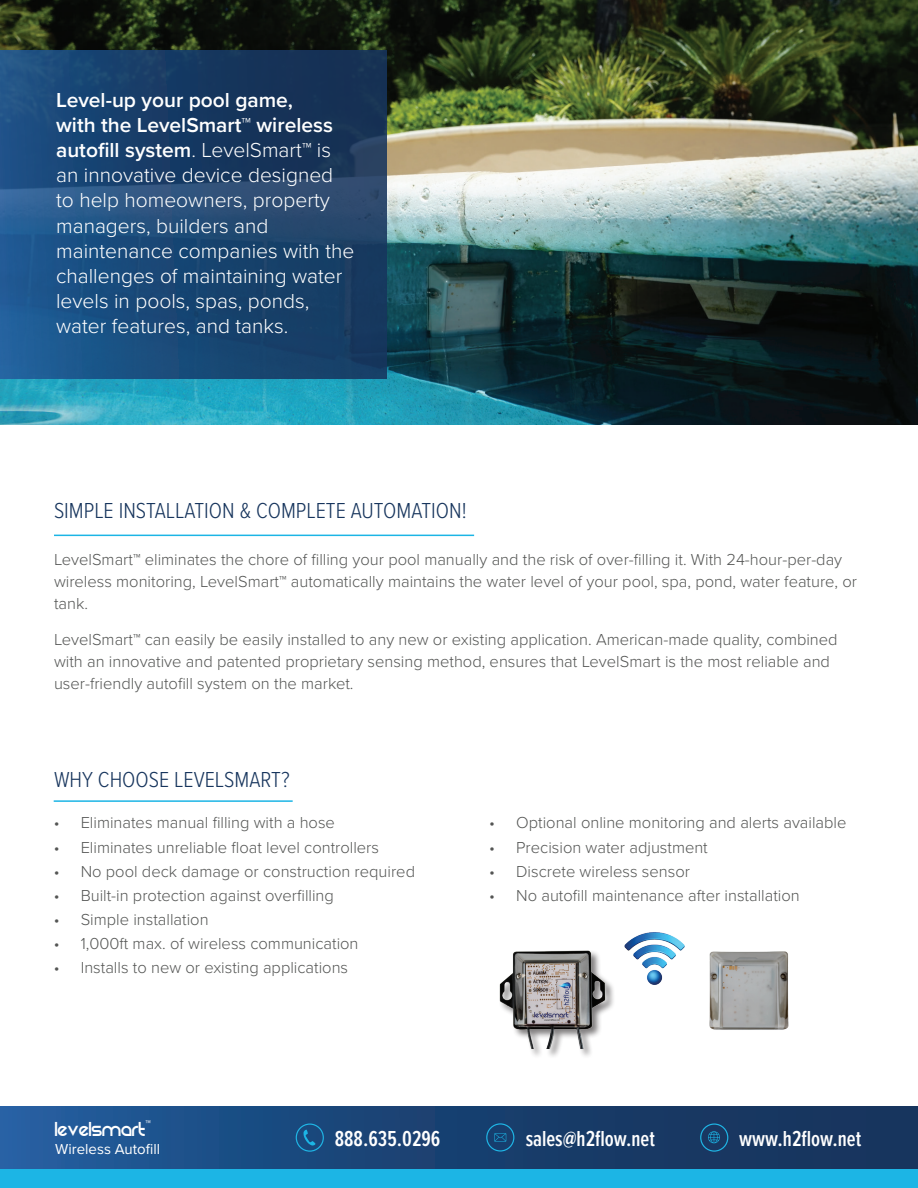
<style>
.page{position:relative;width:918px;height:1188px;background:#fff}
.page>*{position:absolute;margin:0;border:0;box-sizing:border-box;transform-origin:0 0}
.t1{font:300 22.5px "Proxima Nova Cond";color:#17355d}
.t2{font:600 22.5px "Proxima Nova Ex Cn";color:#fff}
.t3{font:22.5px "REZ";color:#fff}
.t4{font:300 21px/25.2px "Proxima Nova";color:#fff}
.t5{font:300 16.5px/22.4px "Proxima Nova";color:#545554}
.t6{font:15px "Proxima Nova";color:#fff}
.s1{font-weight:600}
</style>
<div class="page">
<img style="left:0;top:0;width:918px;height:424px">
<svg style="left:0;top:50px;width:387px;height:328px;background:#1b4570"></svg>
<div style="left:499px;top:950px;width:117px;height:109px;background:#231f20;opacity:.58"></div>
<img style="left:499px;top:950px;width:112px;height:99px">
<img style="left:709px;top:951px;width:80px;height:79px">
<img style="left:624px;top:932px;width:61px;height:53px">
<div style="left:0;top:1106px;width:918px;height:82px;background:linear-gradient(to right,#205a99,#142e53)"></div>
<div style="left:0;top:1169px;width:918px;height:19px;background:#1cb5e5"></div>
<hr style="left:54px;top:535px;width:420px;height:1px;background:#1cb5e5">
<hr style="left:54px;top:800px;width:239px;height:2px;background:#1cb5e5">
<svg style="left:304px;top:1130px;width:12px;height:16px"></svg>
<div style="left:296px;top:1124px;width:28px;height:28px;border:1px solid #1fb5e5;border-radius:50%"></div>
<svg style="left:494px;top:1133px;width:12px;height:9px"></svg>
<div style="left:486px;top:1123px;width:28px;height:29px;border:1px solid #1fb5e5;border-radius:50%"></div>
<svg style="left:708px;top:1131px;width:12px;height:12px"></svg>
<div style="left:700px;top:1123px;width:28px;height:29px;border:1px solid #1fb5e5;border-radius:50%"></div>
<p class="t4" style="left:56px;top:86px;width:300px"><span class="s1">Level-up your pool game,<br>with the LevelSmart™ wireless autofill system</span>. LevelSmart™ is an innovative device designed to help homeowners, property managers, builders and maintenance companies with the challenges of maintaining water levels in pools, spas, ponds, water features, and tanks.</p>
<h1 class="t1" style="left:54px;top:493px;width:414px">SIMPLE INSTALLATION &amp; COMPLETE AUTOMATION!</h1>
<p class="t5" style="left:54px;top:547px;width:805px">LevelSmart™ eliminates the chore of filling your pool manually and the risk of over-filling it. With 24-hour-per-day wireless monitoring, LevelSmart™ automatically maintains the water level of your pool, spa, pond, water feature, or tank.</p>
<p class="t5" style="left:54px;top:627px;width:785px">LevelSmart™ can easily be easily installed to any new or existing application. American-made quality, combined with an innovative and patented proprietary sensing method, ensures that LevelSmart is the most reliable and user-friendly autofill system on the market.</p>
<h1 class="t1" style="left:54px;top:763px;width:237px">WHY CHOOSE LEVELSMART?</h1>
<p class="t5" style="left:54px;top:811px;width:283px">• Eliminates manual filling with a hose</p>
<p class="t5" style="left:54px;top:835px;width:327px">• Eliminates unreliable float level controllers</p>
<p class="t5" style="left:54px;top:859px;width:363px">• No pool deck damage or construction required</p>
<p class="t5" style="left:54px;top:883px;width:282px">• Built-in protection against overfilling</p>
<p class="t5" style="left:54px;top:907px;width:156px">• Simple installation</p>
<p class="t5" style="left:54px;top:931px;width:306px">• 1,000ft max. of wireless communication</p>
<p class="t5" style="left:54px;top:956px;width:296px">• Installs to new or existing applications</p>
<p class="t5" style="left:489px;top:811px;width:359px">• Optional online monitoring and alerts available</p>
<p class="t5" style="left:489px;top:835px;width:220px">• Precision water adjustment</p>
<p class="t5" style="left:489px;top:859px;width:202px">• Discrete wireless sensor</p>
<p class="t5" style="left:489px;top:883px;width:312px">• No autofill maintenance after installation</p>
<h1 class="t3" style="left:55px;top:1122px;width:97px">levelsmart<sup>™</sup></h1>
<p class="t6" style="left:55px;top:1138px;width:106px">Wireless Autofill</p>
<h1 class="t2" style="left:335px;top:1122px;width:107px">888.635.0296</h1>
<h1 class="t2" style="left:526px;top:1122px;width:131px">sales@h2flow.net</h1>
<h1 class="t2" style="left:739px;top:1122px;width:123px">www.h2flow.net</h1>
</div>
